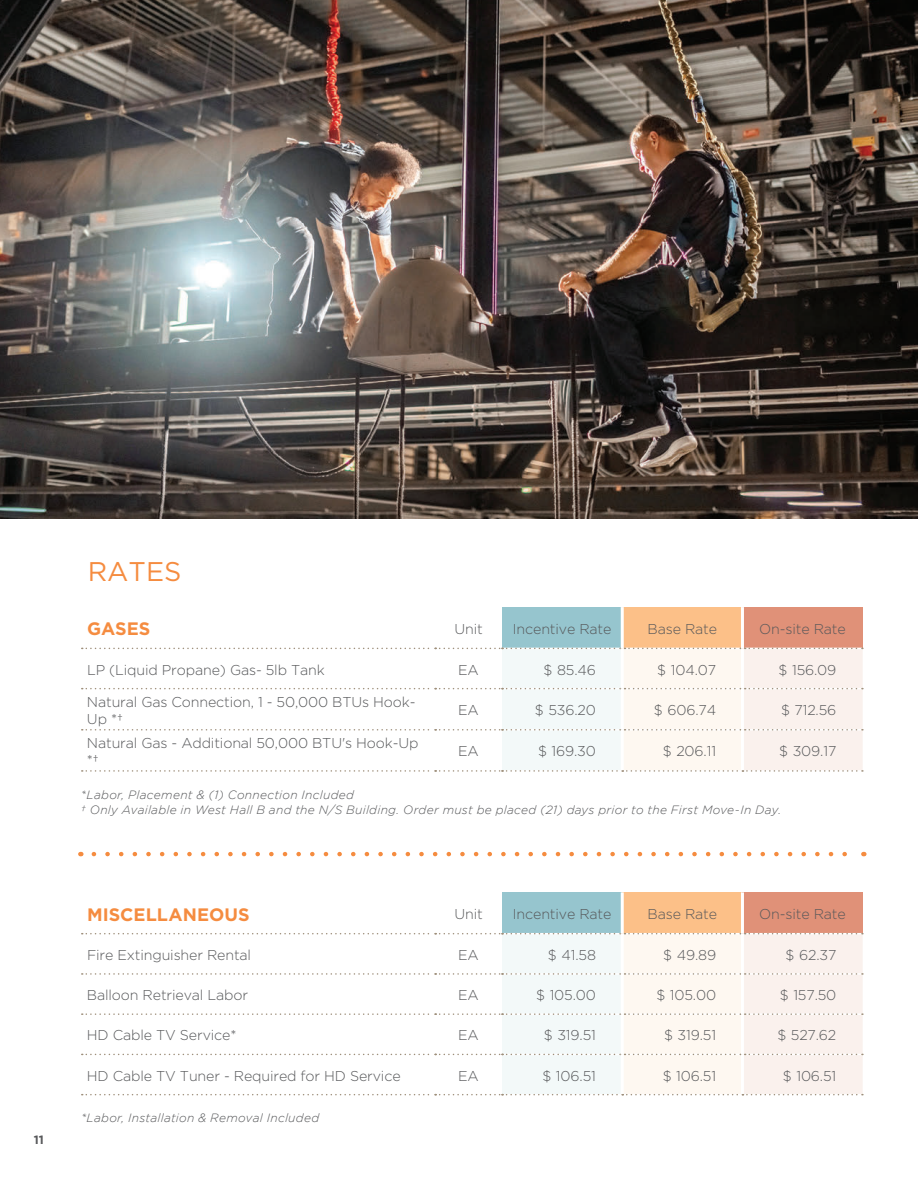
<style>
.page{position:relative;width:918px;height:1188px;background:#fff}
.page>*{position:absolute;margin:0;border:0;box-sizing:border-box;transform-origin:0 0}
.t1{font:27px "Gotham";color:#f58c40}
.t2{font:700 18px "Gotham";color:#f58c40}
.t3{font:300 14.25px/17.1px "Gotham";letter-spacing:-.01em;color:#57585a}
.t4{font:italic 300 12px/15px "Gotham";letter-spacing:.02em;color:#57585a}
.t5{font:700 12px "Gotham";color:#58595b}
</style>
<div class="page">
<div style="left:502px;top:607px;width:120px;height:41px;background:#96c5ce"></div>
<div style="left:622px;top:607px;width:120px;height:41px;background:#fcc088"></div>
<div style="left:742px;top:607px;width:121px;height:41px;background:#e09178"></div>
<svg style="left:82px;top:648px;width:781px;height:124px"></svg>
<hr style="left:621px;top:607px;width:3px;height:41px;background:#fff">
<hr style="left:741px;top:607px;width:3px;height:41px;background:#fff">
<hr style="left:621px;top:648px;width:3px;height:41px;background:#fff">
<hr style="left:741px;top:648px;width:3px;height:41px;background:#fff">
<hr style="left:621px;top:689px;width:3px;height:41px;background:#fff">
<hr style="left:741px;top:689px;width:3px;height:41px;background:#fff">
<hr style="left:621px;top:730px;width:3px;height:40px;background:#fff">
<hr style="left:741px;top:730px;width:3px;height:40px;background:#fff">
<div style="left:502px;top:892px;width:120px;height:42px;background:#96c5ce"></div>
<div style="left:622px;top:892px;width:120px;height:42px;background:#fcc088"></div>
<div style="left:742px;top:892px;width:121px;height:42px;background:#e09178"></div>
<svg style="left:82px;top:933px;width:781px;height:162px"></svg>
<hr style="left:621px;top:934px;width:3px;height:40px;background:#fff">
<hr style="left:741px;top:934px;width:3px;height:40px;background:#fff">
<hr style="left:621px;top:974px;width:3px;height:40px;background:#fff">
<hr style="left:741px;top:974px;width:3px;height:40px;background:#fff">
<hr style="left:621px;top:1014px;width:3px;height:40px;background:#fff">
<hr style="left:741px;top:1014px;width:3px;height:40px;background:#fff">
<hr style="left:621px;top:1054px;width:3px;height:40px;background:#fff">
<hr style="left:741px;top:1054px;width:3px;height:40px;background:#fff">
<hr style="left:621px;top:892px;width:3px;height:42px;background:#fff">
<hr style="left:741px;top:892px;width:3px;height:42px;background:#fff">
<svg style="left:94px;top:852px;width:753px;height:4px"></svg>
<img style="left:0;top:0;width:918px;height:518px">
<p class="t5" style="left:34px;top:1133px;width:12px">11</p>
<h1 class="t1" style="left:88px;top:557px;width:95px">RATES</h1>
<p class="t2" style="left:87px;top:619px;width:65px">GASES</p>
<p class="t3" style="left:454px;top:620px;width:30px">Unit</p>
<p class="t3" style="left:513px;top:620px;width:100px">Incentive Rate</p>
<p class="t3" style="left:648px;top:620px;width:71px">Base Rate</p>
<p class="t3" style="left:759px;top:620px;width:88px">On-site Rate</p>
<p class="t3" style="left:87px;top:661px;width:239px">LP (Liquid Propane) Gas- 5lb Tank</p>
<p class="t3" style="left:458px;top:661px;width:22px">EA</p>
<p class="t3" style="left:544px;top:661px;width:54px">$ 85.46</p>
<p class="t3" style="left:657px;top:661px;width:60px">$ 104.07</p>
<p class="t3" style="left:779px;top:661px;width:59px">$ 156.09</p>
<p class="t3" style="left:87px;top:693px;width:330px">Natural Gas Connection, 1 - 50,000 BTUs Hook-<br>Up *†</p>
<p class="t3" style="left:458px;top:701px;width:22px">EA</p>
<p class="t3" style="left:535px;top:701px;width:63px">$ 536.20</p>
<p class="t3" style="left:654px;top:701px;width:64px">$ 606.74</p>
<p class="t3" style="left:781px;top:701px;width:57px">$ 712.56</p>
<p class="t3" style="left:87px;top:734px;width:333px">Natural Gas - Additional 50,000 BTU's Hook-Up *†</p>
<p class="t3" style="left:458px;top:743px;width:22px">EA</p>
<p class="t3" style="left:538px;top:743px;width:59px">$ 169.30</p>
<p class="t3" style="left:663px;top:743px;width:55px">$ 206.11</p>
<p class="t3" style="left:779px;top:743px;width:59px">$ 309.17</p>
<p class="t4" style="left:81px;top:787px;width:702px">*Labor, Placement &amp; (1) Connection Included<br>† Only Available in West Hall B and the N/S Building. Order must be placed (21) days prior to the First Move-In Day.</p>
<p class="t2" style="left:87px;top:904px;width:164px">MISCELLANEOUS</p>
<p class="t3" style="left:454px;top:905px;width:30px">Unit</p>
<p class="t3" style="left:513px;top:905px;width:100px">Incentive Rate</p>
<p class="t3" style="left:648px;top:905px;width:71px">Base Rate</p>
<p class="t3" style="left:759px;top:905px;width:88px">On-site Rate</p>
<p class="t3" style="left:87px;top:946px;width:166px">Fire Extinguisher Rental</p>
<p class="t3" style="left:458px;top:946px;width:22px">EA</p>
<p class="t3" style="left:548px;top:946px;width:50px">$ 41.58</p>
<p class="t3" style="left:663px;top:946px;width:54px">$ 49.89</p>
<p class="t3" style="left:786px;top:946px;width:52px">$ 62.37</p>
<p class="t3" style="left:87px;top:986px;width:163px">Balloon Retrieval Labor</p>
<p class="t3" style="left:458px;top:986px;width:22px">EA</p>
<p class="t3" style="left:536px;top:986px;width:61px">$ 105.00</p>
<p class="t3" style="left:656px;top:986px;width:61px">$ 105.00</p>
<p class="t3" style="left:780px;top:986px;width:58px">$ 157.50</p>
<p class="t3" style="left:87px;top:1027px;width:151px">HD Cable TV Service*</p>
<p class="t3" style="left:458px;top:1027px;width:22px">EA</p>
<p class="t3" style="left:544px;top:1027px;width:54px">$ 319.51</p>
<p class="t3" style="left:664px;top:1027px;width:54px">$ 319.51</p>
<p class="t3" style="left:777px;top:1027px;width:61px">$ 527.62</p>
<p class="t3" style="left:87px;top:1067px;width:315px">HD Cable TV Tuner - Required for HD Service</p>
<p class="t3" style="left:458px;top:1067px;width:22px">EA</p>
<p class="t3" style="left:542px;top:1067px;width:55px">$ 106.51</p>
<p class="t3" style="left:663px;top:1067px;width:55px">$ 106.51</p>
<p class="t3" style="left:783px;top:1067px;width:55px">$ 106.51</p>
<p class="t4" style="left:81px;top:1111px;width:240px">*Labor, Installation &amp; Removal Included</p>
</div>
